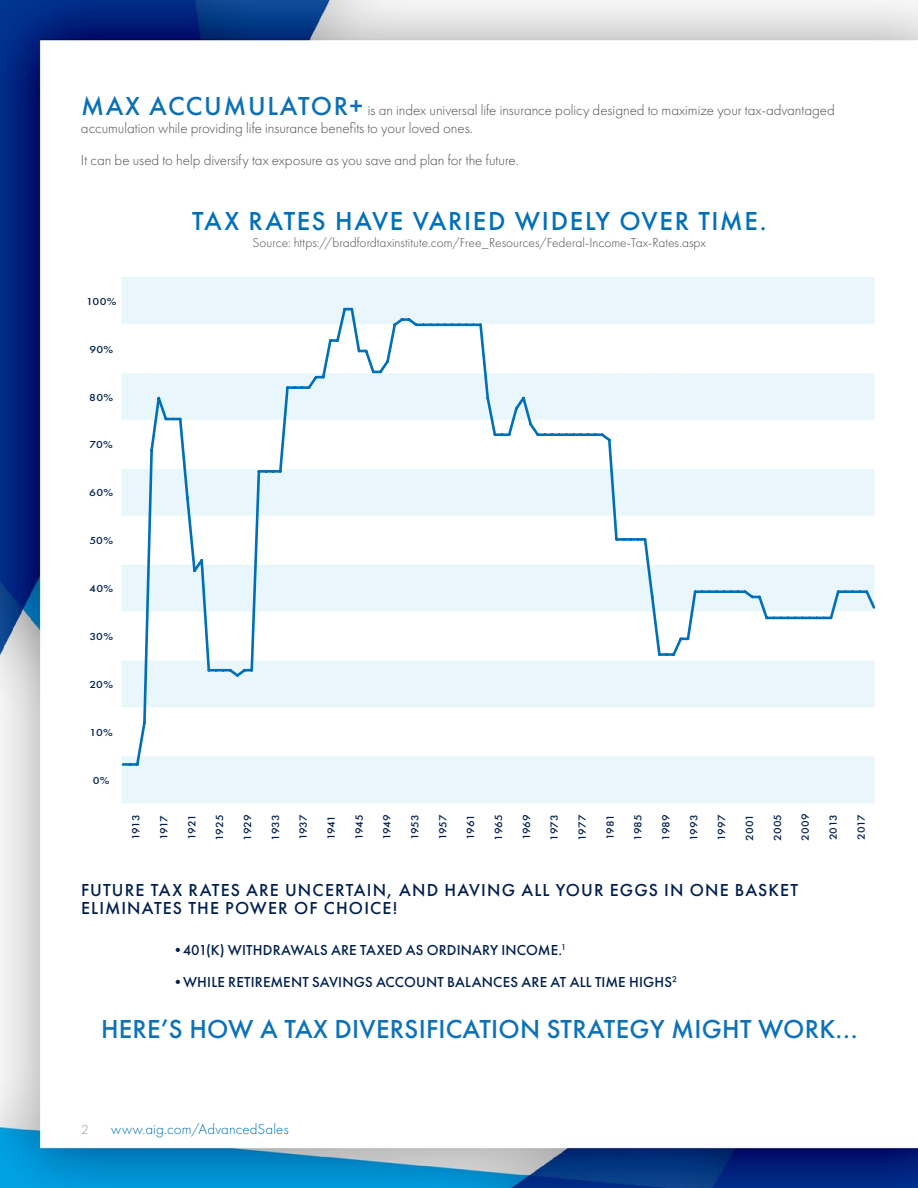
<style>
.page{position:relative;width:918px;height:1188px;background:#fff}
.page>*{position:absolute;margin:0;border:0;box-sizing:border-box;transform-origin:0 0}
.t1{font:500 27px "Futura PT";letter-spacing:.01em;color:#0d71b9}
.t2{font:500 27px "Futura PT";letter-spacing:.06em;color:#006fba}
.t3{font:500 18px/18px "Futura PT";letter-spacing:.065em;color:#001f4e}
.t4{font:300 15px/18px "Futura PT";letter-spacing:-.005em;color:#4d4d4f}
.t5{font:500 15px "Futura PT";letter-spacing:.01em;color:#001f4e}
.t6{font:300 15px "Futura PT";letter-spacing:.01em;color:#006fba}
.t7{font:300 13.5px "Futura PT";color:#4d4d4f}
.t8{font:300 13.5px "Futura PT";color:#8f9194}
.t9{font:500 10.8px "Futura PT";letter-spacing:-.015em;color:#001f4e;scale:1.09 1}
.t10{font:500 10.5px "Futura PT";letter-spacing:.01em;color:#001f4e;scale:1.14 1}
.s1{font-weight:500;font-size:27px;color:#0b6fb8}
</style>
<div class="page">
<img style="left:0;top:0;width:918px;height:1188px">
<svg style="left:81px;top:277px;width:794px;height:574px"></svg>
<div style="left:122px;top:277px;width:753px;height:527px;background:#e9f7fd"></div>
<svg style="left:120px;top:306px;width:757px;height:461px"></svg>
<p class="t4" style="left:81px;top:101px;width:755px"><span class="s1">MAX ACCUMULATOR+</span> is an index universal life insurance policy designed to maximize your tax-advantaged accumulation while providing life insurance benefits to your loved ones.</p>
<p class="t4" style="left:81px;top:151px;width:439px">It can be used to help diversify tax exposure as you save and plan for the future.</p>
<h1 class="t2" style="left:192px;top:205px;width:576px">TAX RATES HAVE VARIED WIDELY OVER TIME.</h1>
<p class="t7" style="left:253px;top:235px;width:455px">Source: https://bradfordtaxinstitute.com/Free_Resources/Federal-Income-Tax-Rates.aspx</p>
<p class="t10" style="left:86px;top:295px;width:28px">100%</p>
<p class="t10" style="left:89px;top:343px;width:22px">90%</p>
<p class="t10" style="left:89px;top:391px;width:22px">80%</p>
<p class="t10" style="left:90px;top:439px;width:22px">70%</p>
<p class="t10" style="left:89px;top:487px;width:22px">60%</p>
<p class="t10" style="left:89px;top:534px;width:22px">50%</p>
<p class="t10" style="left:89px;top:582px;width:22px">40%</p>
<p class="t10" style="left:89px;top:630px;width:22px">30%</p>
<p class="t10" style="left:89px;top:678px;width:22px">20%</p>
<p class="t10" style="left:90px;top:726px;width:22px">10%</p>
<p class="t10" style="left:93px;top:774px;width:16px">0%</p>
<p class="t9" style="left:129px;top:840px;width:25px;rotate:-90deg">1913</p>
<p class="t9" style="left:157px;top:840px;width:25px;rotate:-90deg">1917</p>
<p class="t9" style="left:185px;top:840px;width:25px;rotate:-90deg">1921</p>
<p class="t9" style="left:213px;top:841px;width:26px;rotate:-90deg">1925</p>
<p class="t9" style="left:241px;top:841px;width:26px;rotate:-90deg">1929</p>
<p class="t9" style="left:269px;top:841px;width:26px;rotate:-90deg">1933</p>
<p class="t9" style="left:297px;top:840px;width:25px;rotate:-90deg">1937</p>
<p class="t9" style="left:325px;top:840px;width:24px;rotate:-90deg">1941</p>
<p class="t9" style="left:353px;top:840px;width:25px;rotate:-90deg">1945</p>
<p class="t9" style="left:380px;top:840px;width:25px;rotate:-90deg">1949</p>
<p class="t9" style="left:408px;top:840px;width:25px;rotate:-90deg">1953</p>
<p class="t9" style="left:436px;top:840px;width:25px;rotate:-90deg">1957</p>
<p class="t9" style="left:464px;top:840px;width:25px;rotate:-90deg">1961</p>
<p class="t9" style="left:492px;top:841px;width:26px;rotate:-90deg">1965</p>
<p class="t9" style="left:520px;top:840px;width:25px;rotate:-90deg">1969</p>
<p class="t9" style="left:548px;top:841px;width:25px;rotate:-90deg">1973</p>
<p class="t9" style="left:576px;top:841px;width:26px;rotate:-90deg">1977</p>
<p class="t9" style="left:604px;top:840px;width:25px;rotate:-90deg">1981</p>
<p class="t9" style="left:632px;top:841px;width:26px;rotate:-90deg">1985</p>
<p class="t9" style="left:659px;top:841px;width:25px;rotate:-90deg">1989</p>
<p class="t9" style="left:687px;top:841px;width:26px;rotate:-90deg">1993</p>
<p class="t9" style="left:715px;top:841px;width:26px;rotate:-90deg">1997</p>
<p class="t9" style="left:743px;top:841px;width:26px;rotate:-90deg">2001</p>
<p class="t9" style="left:771px;top:841px;width:26px;rotate:-90deg">2005</p>
<p class="t9" style="left:799px;top:841px;width:27px;rotate:-90deg">2009</p>
<p class="t9" style="left:827px;top:840px;width:25px;rotate:-90deg">2013</p>
<p class="t9" style="left:855px;top:840px;width:25px;rotate:-90deg">2017</p>
<p class="t3" style="left:81px;top:881px;width:719px">FUTURE TAX RATES ARE UNCERTAIN, AND HAVING ALL YOUR EGGS IN ONE BASKET<br>ELIMINATES THE POWER OF CHOICE!</p>
<p class="t5" style="left:170px;top:941px;width:397px">•401(K) WITHDRAWALS ARE TAXED AS ORDINARY INCOME.<sup>1</sup></p>
<p class="t5" style="left:170px;top:973px;width:508px">•WHILE RETIREMENT SAVINGS ACCOUNT BALANCES ARE AT ALL TIME HIGHS<sup>2</sup></p>
<h1 class="t1" style="left:101px;top:1012px;width:758px">HERE’S HOW A TAX DIVERSIFICATION STRATEGY MIGHT WORK...</h1>
<p class="t8" style="left:81px;top:1122px;width:9px">2</p>
<p class="t6" style="left:111px;top:1121px;width:179px">www.aig.com/AdvancedSales</p>
</div>
